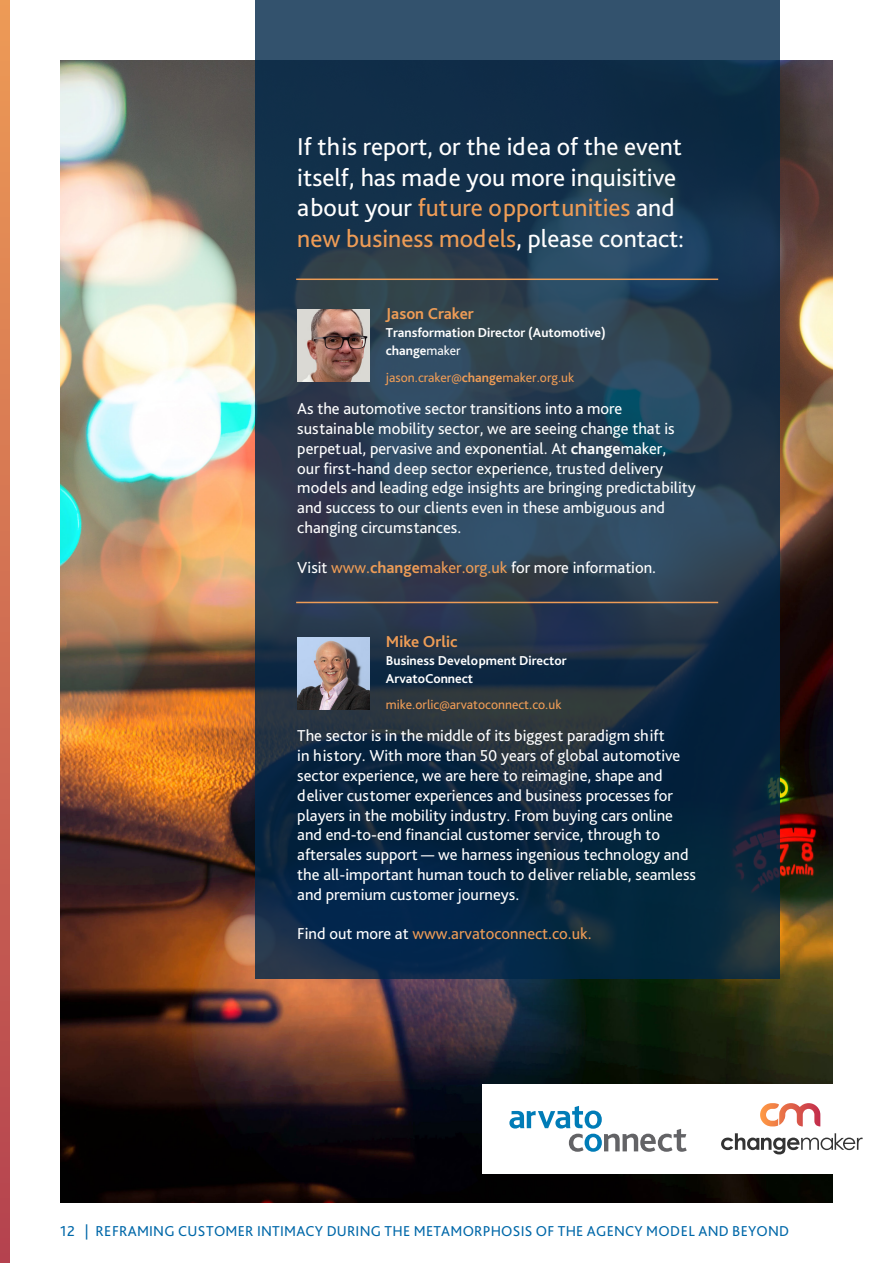
<style>
.page{position:relative;width:893px;height:1263px;background:#fff}
.page>*{position:absolute;margin:0;border:0;box-sizing:border-box;transform-origin:0 0}
.t1{font:25.5px/30.6px "Bliss Pro";color:#fff}
.t2{font:16.5px/19.8px "Bliss Pro";color:#fff}
.t3{font:16.5px "Bliss Pro";color:#ee9c56}
.Body{font:700 16.5px "Bliss Pro";color:#ee9c56}
.t4{font:15px "Bliss Pro";letter-spacing:.015em;color:#0068a9}
.Body-2{font:700 13.5px/18px "Bliss Pro";color:#fff}
.t5{font:13.5px "Bliss Pro";color:#ee9c56}
.s1{color:#ee9c56}
.s2{font-weight:400}
.s3{font-weight:700}
.s4{font-weight:700;color:#ee9c56}
.s5{color:#fff}
</style>
<div class="page">
<img style="left:60px;top:60px;width:773px;height:1143px">
<svg style="left:255px;top:0;width:525px;height:979px;background:#1c364c"></svg>
<hr style="left:296px;top:279px;width:422px;height:1px;background:#ee9c56">
<hr style="left:296px;top:602px;width:422px;height:1px;background:#ee9c56">
<div style="left:482px;top:1084px;width:411px;height:90px;background:#fff"></div>
<svg style="left:721px;top:1133px;width:142px;height:21px"></svg>
<svg style="left:760px;top:1103px;width:60px;height:23px"></svg>
<svg style="left:509px;top:1106px;width:178px;height:46px"></svg>
<img style="left:298px;top:310px;width:72px;height:71px">
<img style="left:298px;top:638px;width:72px;height:72px">
<svg style="left:0;top:0;width:10px;height:1263px;background:#d06e52"></svg>
<p class="t1" style="left:297px;top:131px;width:388px">If this report, or the idea of the event itself, has made you more inquisitive about your <span class="s1">future opportunities</span> and <span class="s1">new business models</span>, please contact:</p>
<p class="Body" style="left:386px;top:304px;width:90px">Jason Craker</p>
<p class="Body-2" style="left:386px;top:324px;width:222px">Transformation Director (Automotive) change<span class="s2">maker</span></p>
<p class="t5" style="left:386px;top:369px;width:190px">jason.craker@<span class="s3">change</span>maker.org.uk</p>
<p class="t2" style="left:297px;top:398px;width:400px">As the automotive sector transitions into a more sustainable mobility sector, we are seeing change that is perpetual, pervasive and exponential. At <span class="s3">change</span>maker,<br>our first-hand deep sector experience, trusted delivery models and leading edge insights are bringing predictability and success to our clients even in these ambiguous and changing circumstances.</p>
<p class="t2" style="left:297px;top:557px;width:360px">Visit <span class="s1">www.</span><span class="s4">change</span><span class="s1">maker.org.uk</span> for more information.</p>
<p class="Body" style="left:386px;top:631px;width:73px">Mike Orlic</p>
<p class="Body-2" style="left:386px;top:651px;width:182px">Business Development Director<br>ArvatoConnect</p>
<p class="t5" style="left:386px;top:696px;width:177px">mike.orlic@arvatoconnect.co.uk</p>
<p class="t2" style="left:297px;top:725px;width:400px">The sector is in the middle of its biggest paradigm shift<br>in history. With more than 50 years of global automotive sector experience, we are here to reimagine, shape and deliver customer experiences and business processes for players in the mobility industry. From buying cars online and end-to-end financial customer service, through to aftersales support — we harness ingenious technology and the all-important human touch to deliver reliable, seamless and premium customer journeys.</p>
<p class="t3" style="left:297px;top:924px;width:296px"><span class="s5">Find out more at</span> www.arvatoconnect.co.uk.</p>
<p class="t4" style="left:60px;top:1222px;width:731px">12 | REFRAMING CUSTOMER INTIMACY DURING THE METAMORPHOSIS OF THE AGENCY MODEL AND BEYOND</p>
</div>
